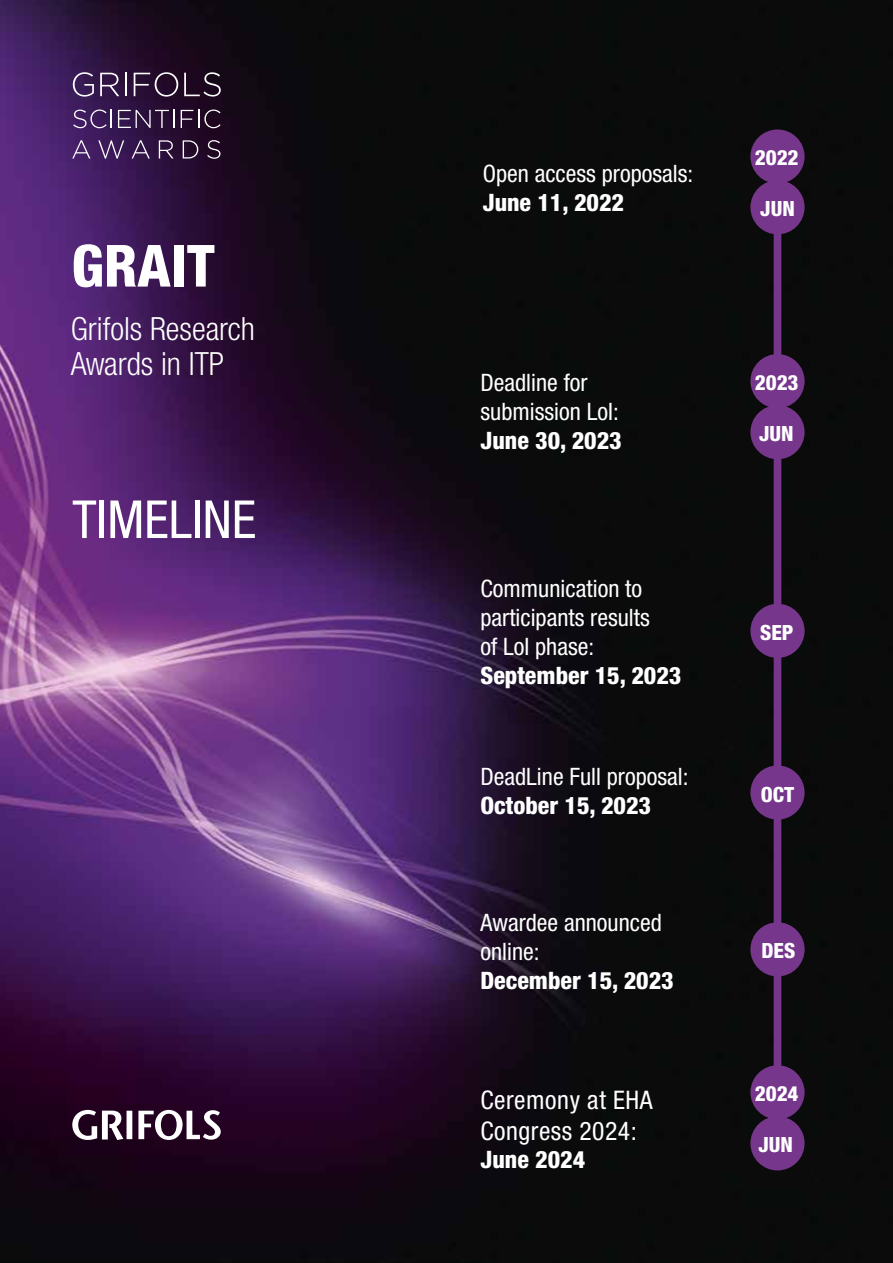
<style>
.page{position:relative;width:893px;height:1263px;background:#fff}
.page>*{position:absolute;margin:0;border:0;box-sizing:border-box;transform-origin:0 0}
.t1{font:800 condensed 58.2px "Helvetica Neue";color:#fff}
.t2{font:condensed 52.5px "Helvetica Neue";color:#fff}
.t3{font:300 condensed 31.95px/35px "Helvetica Neue";color:#fff}
.t4{font:condensed 25.65px/30.8px "Helvetica Neue";letter-spacing:.02em;color:#fff}
.t5{font:condensed 24px/28.8px "Helvetica Neue";color:#fff}
.t6{font:800 condensed 24px "Helvetica Neue";color:#fff}
.t7{font:800 condensed 21px "Helvetica Neue";color:#fff}
</style>
<div class="page">
<img style="left:0;top:0;width:893px;height:1263px">
<svg style="left:72px;top:1110px;width:149px;height:30px"></svg>
<svg style="left:73px;top:72px;width:21px;height:25px"></svg>
<svg style="left:100px;top:73px;width:19px;height:23px"></svg>
<svg style="left:125px;top:73px;width:1px;height:23px"></svg>
<svg style="left:134px;top:72px;width:44px;height:25px"></svg>
<svg style="left:184px;top:72px;width:37px;height:25px"></svg>
<svg style="left:73px;top:110px;width:39px;height:18px"></svg>
<svg style="left:118px;top:110px;width:57px;height:18px"></svg>
<svg style="left:181px;top:110px;width:40px;height:18px"></svg>
<svg style="left:72px;top:140px;width:18px;height:18px"></svg>
<svg style="left:98px;top:140px;width:26px;height:19px"></svg>
<svg style="left:132px;top:140px;width:18px;height:18px"></svg>
<svg style="left:159px;top:140px;width:15px;height:18px"></svg>
<svg style="left:183px;top:140px;width:15px;height:18px"></svg>
<svg style="left:207px;top:140px;width:13px;height:19px"></svg>
<div style="left:774px;top:157px;width:7px;height:995px;background:#76368c"></div>
<div style="left:752px;top:605px;width:51px;height:51px;background:#76368c;border-radius:50%"></div>
<div style="left:750px;top:604px;width:55px;height:54px;border:3px solid #76368c;border-radius:50%"></div>
<div style="left:752px;top:767px;width:51px;height:51px;background:#76368c;border-radius:50%"></div>
<div style="left:750px;top:765px;width:55px;height:55px;border:3px solid #76368c;border-radius:50%"></div>
<div style="left:752px;top:924px;width:51px;height:51px;background:#76368c;border-radius:50%"></div>
<div style="left:750px;top:922px;width:55px;height:54px;border:3px solid #76368c;border-radius:50%"></div>
<div style="left:752px;top:1118px;width:51px;height:51px;background:#76368c;border-radius:50%"></div>
<div style="left:750px;top:1116px;width:55px;height:54px;border:3px solid #76368c;border-radius:50%"></div>
<div style="left:752px;top:182px;width:51px;height:51px;background:#76368c;border-radius:50%"></div>
<div style="left:750px;top:180px;width:55px;height:54px;border:3px solid #76368c;border-radius:50%"></div>
<div style="left:752px;top:131px;width:51px;height:51px;background:#76368c;border-radius:50%"></div>
<div style="left:750px;top:129px;width:55px;height:55px;border:3px solid #76368c;border-radius:50%"></div>
<div style="left:752px;top:356px;width:51px;height:51px;background:#76368c;border-radius:50%"></div>
<div style="left:750px;top:354px;width:55px;height:54px;border:3px solid #76368c;border-radius:50%"></div>
<div style="left:752px;top:1067px;width:51px;height:51px;background:#76368c;border-radius:50%"></div>
<div style="left:750px;top:1065px;width:55px;height:54px;border:3px solid #76368c;border-radius:50%"></div>
<div style="left:752px;top:407px;width:51px;height:51px;background:#76368c;border-radius:50%"></div>
<div style="left:750px;top:405px;width:55px;height:54px;border:3px solid #76368c;border-radius:50%"></div>
<h1 class="t1" style="left:72px;top:230px;width:145px">GRAIT</h1>
<h3 class="t3" style="left:71px;top:311px;width:186px">Grifols Research<br>Awards in ITP</h3>
<h2 class="t2" style="left:72px;top:489px;width:185px">TIMELINE</h2>
<p class="t5" style="left:483px;top:159px;width:212px">Open access proposals:</p>
<p class="t6" style="left:483px;top:187px;width:143px">June 11, 2022</p>
<p class="t5" style="left:480px;top:368px;width:140px">Deadline for submission LoI:</p>
<p class="t6" style="left:480px;top:425px;width:143px">June 30, 2023</p>
<p class="t5" style="left:480px;top:574px;width:171px">Communication to participants results of LoI phase:</p>
<p class="t6" style="left:480px;top:660px;width:202px">September 15, 2023</p>
<p class="t5" style="left:480px;top:762px;width:210px">DeadLine Full proposal:</p>
<p class="t6" style="left:480px;top:790px;width:172px">October 15, 2023</p>
<p class="t5" style="left:480px;top:908px;width:183px">Awardee announced online:</p>
<p class="t6" style="left:480px;top:965px;width:195px">December 15, 2023</p>
<p class="t4" style="left:480px;top:1084px;width:174px">Ceremony at EHA<br>Congress 2024:</p>
<p class="t6" style="left:480px;top:1145px;width:106px">June 2024</p>
<p class="t7" style="left:755px;top:145px;width:45px">2022</p>
<p class="t7" style="left:760px;top:195px;width:36px">JUN</p>
<p class="t7" style="left:755px;top:369px;width:45px">2023</p>
<p class="t7" style="left:759px;top:420px;width:36px">JUN</p>
<p class="t7" style="left:760px;top:619px;width:35px">SEP</p>
<p class="t7" style="left:761px;top:781px;width:35px">OCT</p>
<p class="t7" style="left:761px;top:937px;width:35px">DES</p>
<p class="t7" style="left:755px;top:1080px;width:45px">2024</p>
<p class="t7" style="left:758px;top:1131px;width:36px">JUN</p>
</div>
